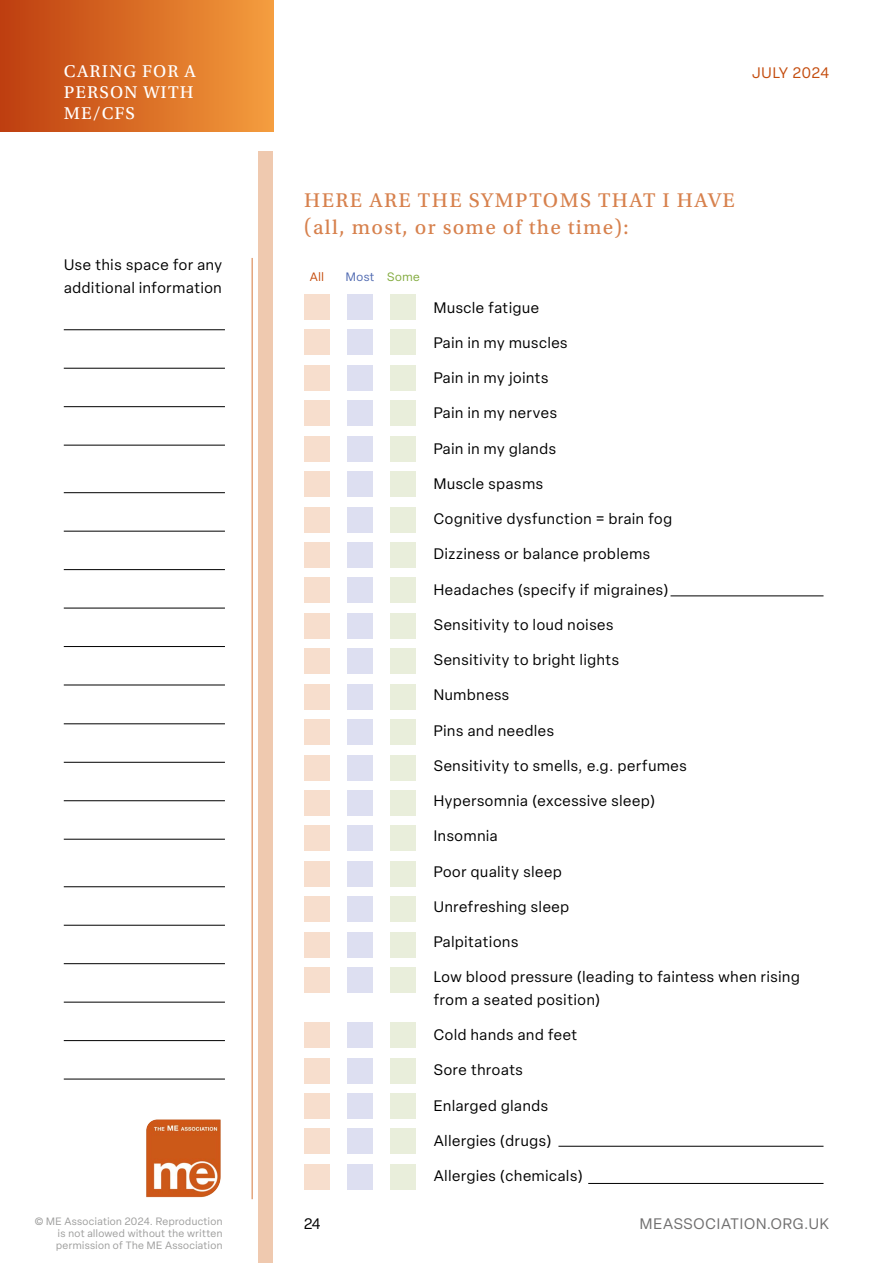
<style>
.page{position:relative;width:893px;height:1263px;background:#fff}
.page>*{position:absolute;margin:0;border:0;box-sizing:border-box;transform-origin:0 0}
.t1{font:21px/27px "Utopia Std Capt";letter-spacing:.065em;color:#d7814d}
.t2{font:18px/21px "Utopia Std Capt";letter-spacing:.06em;color:#fff}
.t3{font:15px/22.5px "Elza";letter-spacing:.05em;color:#000}
.t4{font:15px "Elza";letter-spacing:.06em;color:#706f6f}
.t5{font:15px "Elza";letter-spacing:.045em;color:#c44c0d}
.t6{font:12px "Elza";letter-spacing:.05em;color:#506ab1}
.t7{font:12px "Elza";color:#c44c0d}
.t8{font:10.5px/12px "Elza";letter-spacing:.04em;color:#9d9d9c}
.s1{color:#82ab3e}
</style>
<div class="page">
<div style="left:0;top:0;width:273px;height:132px;background:linear-gradient(to right,#be3d0e,#f49d3d)"></div>
<svg style="left:146px;top:1119px;width:75px;height:79px;background:#d57946"></svg>
<div style="left:258px;top:152px;width:15px;height:1111px;background:#efc9af"></div>
<hr style="left:251px;top:258px;width:2px;height:941px;background:#e4a57d">
<div style="left:304px;top:294px;width:26px;height:26px;background:#f7decd"></div>
<div style="left:348px;top:294px;width:25px;height:26px;background:#dddff1"></div>
<div style="left:391px;top:294px;width:25px;height:26px;background:#e9eedb"></div>
<div style="left:304px;top:330px;width:26px;height:25px;background:#f7decd"></div>
<div style="left:348px;top:330px;width:25px;height:25px;background:#dddff1"></div>
<div style="left:391px;top:330px;width:25px;height:25px;background:#e9eedb"></div>
<div style="left:304px;top:365px;width:26px;height:25px;background:#f7decd"></div>
<div style="left:348px;top:365px;width:25px;height:25px;background:#dddff1"></div>
<div style="left:391px;top:365px;width:25px;height:25px;background:#e9eedb"></div>
<div style="left:304px;top:400px;width:26px;height:26px;background:#f7decd"></div>
<div style="left:348px;top:400px;width:25px;height:26px;background:#dddff1"></div>
<div style="left:391px;top:400px;width:25px;height:26px;background:#e9eedb"></div>
<div style="left:304px;top:436px;width:26px;height:25px;background:#f7decd"></div>
<div style="left:348px;top:436px;width:25px;height:25px;background:#dddff1"></div>
<div style="left:391px;top:436px;width:25px;height:25px;background:#e9eedb"></div>
<div style="left:304px;top:471px;width:26px;height:26px;background:#f7decd"></div>
<div style="left:348px;top:471px;width:25px;height:26px;background:#dddff1"></div>
<div style="left:391px;top:471px;width:25px;height:26px;background:#e9eedb"></div>
<div style="left:304px;top:507px;width:26px;height:25px;background:#f7decd"></div>
<div style="left:348px;top:507px;width:25px;height:25px;background:#dddff1"></div>
<div style="left:391px;top:507px;width:25px;height:25px;background:#e9eedb"></div>
<div style="left:304px;top:542px;width:26px;height:26px;background:#f7decd"></div>
<div style="left:348px;top:542px;width:25px;height:26px;background:#dddff1"></div>
<div style="left:391px;top:542px;width:25px;height:26px;background:#e9eedb"></div>
<div style="left:304px;top:578px;width:26px;height:25px;background:#f7decd"></div>
<div style="left:348px;top:578px;width:25px;height:25px;background:#dddff1"></div>
<div style="left:391px;top:578px;width:25px;height:25px;background:#e9eedb"></div>
<hr style="left:670px;top:596px;width:153px;height:1px;background:#000">
<div style="left:304px;top:613px;width:26px;height:26px;background:#f7decd"></div>
<div style="left:348px;top:613px;width:25px;height:26px;background:#dddff1"></div>
<div style="left:391px;top:613px;width:25px;height:26px;background:#e9eedb"></div>
<div style="left:304px;top:648px;width:26px;height:26px;background:#f7decd"></div>
<div style="left:348px;top:648px;width:25px;height:26px;background:#dddff1"></div>
<div style="left:391px;top:648px;width:25px;height:26px;background:#e9eedb"></div>
<div style="left:304px;top:684px;width:26px;height:25px;background:#f7decd"></div>
<div style="left:348px;top:684px;width:25px;height:25px;background:#dddff1"></div>
<div style="left:391px;top:684px;width:25px;height:25px;background:#e9eedb"></div>
<div style="left:304px;top:719px;width:26px;height:26px;background:#f7decd"></div>
<div style="left:348px;top:719px;width:25px;height:26px;background:#dddff1"></div>
<div style="left:391px;top:719px;width:25px;height:26px;background:#e9eedb"></div>
<div style="left:304px;top:755px;width:26px;height:25px;background:#f7decd"></div>
<div style="left:348px;top:755px;width:25px;height:25px;background:#dddff1"></div>
<div style="left:391px;top:755px;width:25px;height:25px;background:#e9eedb"></div>
<hr style="left:558px;top:1146px;width:265px;height:1px;background:#000">
<hr style="left:588px;top:1183px;width:235px;height:1px;background:#000">
<div style="left:304px;top:790px;width:26px;height:26px;background:#f7decd"></div>
<div style="left:348px;top:790px;width:25px;height:26px;background:#dddff1"></div>
<div style="left:391px;top:790px;width:25px;height:26px;background:#e9eedb"></div>
<div style="left:304px;top:826px;width:26px;height:25px;background:#f7decd"></div>
<div style="left:348px;top:826px;width:25px;height:25px;background:#dddff1"></div>
<div style="left:391px;top:826px;width:25px;height:25px;background:#e9eedb"></div>
<div style="left:304px;top:861px;width:26px;height:26px;background:#f7decd"></div>
<div style="left:348px;top:861px;width:25px;height:26px;background:#dddff1"></div>
<div style="left:391px;top:861px;width:25px;height:26px;background:#e9eedb"></div>
<div style="left:304px;top:896px;width:26px;height:26px;background:#f7decd"></div>
<div style="left:348px;top:896px;width:25px;height:26px;background:#dddff1"></div>
<div style="left:391px;top:896px;width:25px;height:26px;background:#e9eedb"></div>
<div style="left:304px;top:932px;width:26px;height:25px;background:#f7decd"></div>
<div style="left:348px;top:932px;width:25px;height:25px;background:#dddff1"></div>
<div style="left:391px;top:932px;width:25px;height:25px;background:#e9eedb"></div>
<div style="left:304px;top:967px;width:26px;height:26px;background:#f7decd"></div>
<div style="left:348px;top:967px;width:25px;height:26px;background:#dddff1"></div>
<div style="left:391px;top:967px;width:25px;height:26px;background:#e9eedb"></div>
<div style="left:304px;top:1022px;width:26px;height:26px;background:#f7decd"></div>
<div style="left:348px;top:1022px;width:25px;height:26px;background:#dddff1"></div>
<div style="left:391px;top:1022px;width:25px;height:26px;background:#e9eedb"></div>
<div style="left:304px;top:1058px;width:26px;height:25px;background:#f7decd"></div>
<div style="left:348px;top:1058px;width:25px;height:25px;background:#dddff1"></div>
<div style="left:391px;top:1058px;width:25px;height:25px;background:#e9eedb"></div>
<div style="left:304px;top:1093px;width:26px;height:26px;background:#f7decd"></div>
<div style="left:348px;top:1093px;width:25px;height:26px;background:#dddff1"></div>
<div style="left:391px;top:1093px;width:25px;height:26px;background:#e9eedb"></div>
<div style="left:304px;top:1129px;width:26px;height:25px;background:#f7decd"></div>
<div style="left:348px;top:1129px;width:25px;height:25px;background:#dddff1"></div>
<div style="left:391px;top:1129px;width:25px;height:25px;background:#e9eedb"></div>
<div style="left:304px;top:1164px;width:26px;height:25px;background:#f7decd"></div>
<div style="left:348px;top:1164px;width:25px;height:25px;background:#dddff1"></div>
<div style="left:391px;top:1164px;width:25px;height:25px;background:#e9eedb"></div>
<hr style="left:64px;top:329px;width:161px;height:1px;background:#000">
<hr style="left:64px;top:368px;width:161px;height:1px;background:#000">
<hr style="left:64px;top:406px;width:161px;height:1px;background:#000">
<hr style="left:64px;top:445px;width:161px;height:1px;background:#000">
<hr style="left:64px;top:492px;width:161px;height:1px;background:#000">
<hr style="left:64px;top:531px;width:161px;height:1px;background:#000">
<hr style="left:64px;top:569px;width:161px;height:1px;background:#000">
<hr style="left:64px;top:608px;width:161px;height:1px;background:#000">
<hr style="left:64px;top:646px;width:161px;height:1px;background:#000">
<hr style="left:64px;top:685px;width:161px;height:1px;background:#000">
<hr style="left:64px;top:723px;width:161px;height:1px;background:#000">
<hr style="left:64px;top:762px;width:161px;height:1px;background:#000">
<hr style="left:64px;top:800px;width:161px;height:1px;background:#000">
<hr style="left:64px;top:839px;width:161px;height:1px;background:#000">
<hr style="left:64px;top:886px;width:161px;height:1px;background:#000">
<hr style="left:64px;top:925px;width:161px;height:1px;background:#000">
<hr style="left:64px;top:963px;width:161px;height:1px;background:#000">
<hr style="left:64px;top:1002px;width:161px;height:1px;background:#000">
<hr style="left:64px;top:1040px;width:161px;height:1px;background:#000">
<hr style="left:64px;top:1079px;width:161px;height:1px;background:#000">
<p class="t2" style="left:64px;top:61px;width:133px">CARING FOR A</p>
<p class="t5" style="left:752px;top:63px;width:79px">JULY 2024</p>
<p class="t2" style="left:64px;top:82px;width:131px">PERSON WITH<br>ME/CFS</p>
<p class="t3" style="left:64px;top:253px;width:159px">Use this space for any additional information</p>
<h1 class="t1" style="left:304px;top:187px;width:432px">HERE ARE THE SYMPTOMS THAT I HAVE (all, most, or some of the time):</h1>
<p class="t7" style="left:310px;top:269px;width:16px">All</p>
<p class="t6" style="left:346px;top:269px;width:75px">Most <span class="s1">Some</span></p>
<p class="t3" style="left:434px;top:296px;width:107px">Muscle fatigue</p>
<p class="t3" style="left:434px;top:331px;width:135px">Pain in my muscles</p>
<p class="t3" style="left:434px;top:367px;width:116px">Pain in my joints</p>
<p class="t3" style="left:434px;top:402px;width:125px">Pain in my nerves</p>
<p class="t3" style="left:434px;top:437px;width:124px">Pain in my glands</p>
<p class="t3" style="left:434px;top:472px;width:111px">Muscle spasms</p>
<p class="t3" style="left:434px;top:508px;width:240px">Cognitive dysfunction = brain fog</p>
<p class="t3" style="left:434px;top:543px;width:218px">Dizziness or balance problems</p>
<p class="t3" style="left:434px;top:578px;width:236px">Headaches (specify if migraines)</p>
<p class="t3" style="left:434px;top:613px;width:181px">Sensitivity to loud noises</p>
<p class="t3" style="left:434px;top:649px;width:187px">Sensitivity to bright lights</p>
<p class="t3" style="left:434px;top:684px;width:77px">Numbness</p>
<p class="t3" style="left:434px;top:719px;width:122px">Pins and needles</p>
<p class="t3" style="left:434px;top:754px;width:254px">Sensitivity to smells, e.g. perfumes</p>
<p class="t3" style="left:434px;top:790px;width:223px">Hypersomnia (excessive sleep)</p>
<p class="t3" style="left:434px;top:825px;width:65px">Insomnia</p>
<p class="t3" style="left:434px;top:860px;width:129px">Poor quality sleep</p>
<p class="t3" style="left:434px;top:895px;width:137px">Unrefreshing sleep</p>
<p class="t3" style="left:434px;top:931px;width:86px">Palpitations</p>
<p class="t3" style="left:434px;top:966px;width:367px">Low blood pressure (leading to faintess when rising from a seated position)</p>
<p class="t3" style="left:434px;top:1024px;width:145px">Cold hands and feet</p>
<p class="t3" style="left:434px;top:1059px;width:91px">Sore throats</p>
<p class="t3" style="left:434px;top:1094px;width:116px">Enlarged glands</p>
<p class="t3" style="left:434px;top:1129px;width:119px">Allergies (drugs)</p>
<p class="t3" style="left:434px;top:1165px;width:150px">Allergies (chemicals)</p>
<p class="t8" style="left:35px;top:1215px;width:189px">© ME Association 2024. Reproduction</p>
<p class="t3" style="left:304px;top:1212px;width:18px">24</p>
<p class="t4" style="left:640px;top:1214px;width:191px">MEASSOCIATION.ORG.UK</p>
<p class="t8" style="left:56px;top:1227px;width:168px">is not allowed without the written permission of The ME Association</p>
</div>
